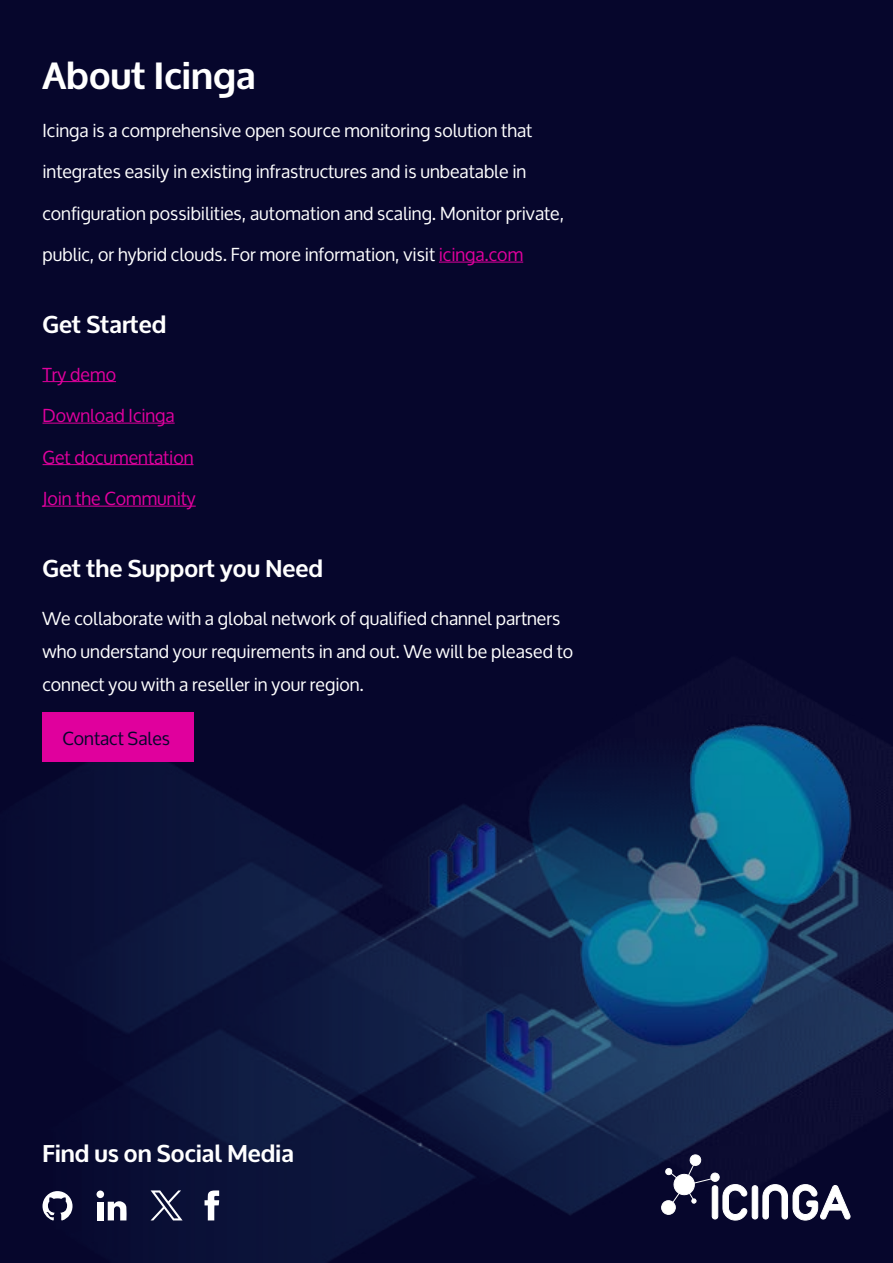
<style>
.page{position:relative;width:893px;height:1263px;background:#06062c}
.page>*{position:absolute;margin:0;border:0;box-sizing:border-box;transform-origin:0 0}
.t1{font:700 37.5px "Oxygen";color:#fff}
.t2{font:700 24px "Oxygen";color:#fff}
.t3{font:18px/33px "Oxygen";color:#fff}
.t4{font:18px "Oxygen";color:#e0009d}
.t5{font:18px "Oxygen";color:#06062c}
.s1{color:#e0009d}
</style>
<div class="page">
<img style="left:42px;top:703px;width:851px;height:560px">
<div style="left:661px;top:1200px;width:15px;height:14px;background:#fff;border-radius:50%"></div>
<div style="left:661px;top:1200px;width:15px;height:15px;border:1px solid #fff;border-radius:50%"></div>
<svg style="left:665px;top:1154px;width:185px;height:66px"></svg>
<hr style="left:439px;top:262px;width:84px;height:1px;background:#e0009d">
<hr style="left:43px;top:381px;width:73px;height:1px;background:#e0009d">
<hr style="left:43px;top:423px;width:132px;height:1px;background:#e0009d">
<hr style="left:43px;top:464px;width:151px;height:1px;background:#e0009d">
<hr style="left:43px;top:506px;width:153px;height:1px;background:#e0009d">
<div style="left:43px;top:712px;width:151px;height:50px;background:#e0009d"></div>
<svg style="left:43px;top:1191px;width:30px;height:29px"></svg>
<svg style="left:108px;top:1201px;width:19px;height:19px"></svg>
<div style="left:97px;top:1202px;width:6px;height:18px;background:#fff"></div>
<div style="left:96px;top:1190px;width:8px;height:8px;background:#fff;border-radius:50%"></div>
<svg style="left:151px;top:1190px;width:32px;height:30px"></svg>
<svg style="left:205px;top:1190px;width:14px;height:30px"></svg>
<h1 class="t1" style="left:43px;top:52px;width:215px">About Icinga</h1>
<p class="t3" style="left:43px;top:114px;width:491px">Icinga is a comprehensive open source monitoring solution that</p>
<p class="t3" style="left:43px;top:155px;width:485px">integrates easily in existing infrastructures and is unbeatable in</p>
<p class="t3" style="left:43px;top:197px;width:523px">configuration possibilities, automation and scaling. Monitor private,</p>
<p class="t3" style="left:43px;top:238px;width:482px">public, or hybrid clouds. For more information, visit <span class="s1">icinga.com</span></p>
<h2 class="t2" style="left:43px;top:309px;width:125px">Get Started</h2>
<p class="t4" style="left:43px;top:364px;width:75px">Try demo</p>
<p class="t4" style="left:43px;top:405px;width:134px">Download Icinga</p>
<p class="t4" style="left:43px;top:447px;width:152px">Get documentation</p>
<p class="t4" style="left:43px;top:488px;width:155px">Join the Community</p>
<h2 class="t2" style="left:43px;top:553px;width:282px">Get the Support you Need</h2>
<p class="t3" style="left:43px;top:602px;width:532px">We collaborate with a global network of qualified channel partners who understand your requirements in and out. We will be pleased to connect you with a reseller in your region.</p>
<p class="t5" style="left:63px;top:728px;width:109px">Contact Sales</p>
<h2 class="t2" style="left:43px;top:1138px;width:253px">Find us on Social Media</h2>
</div>
